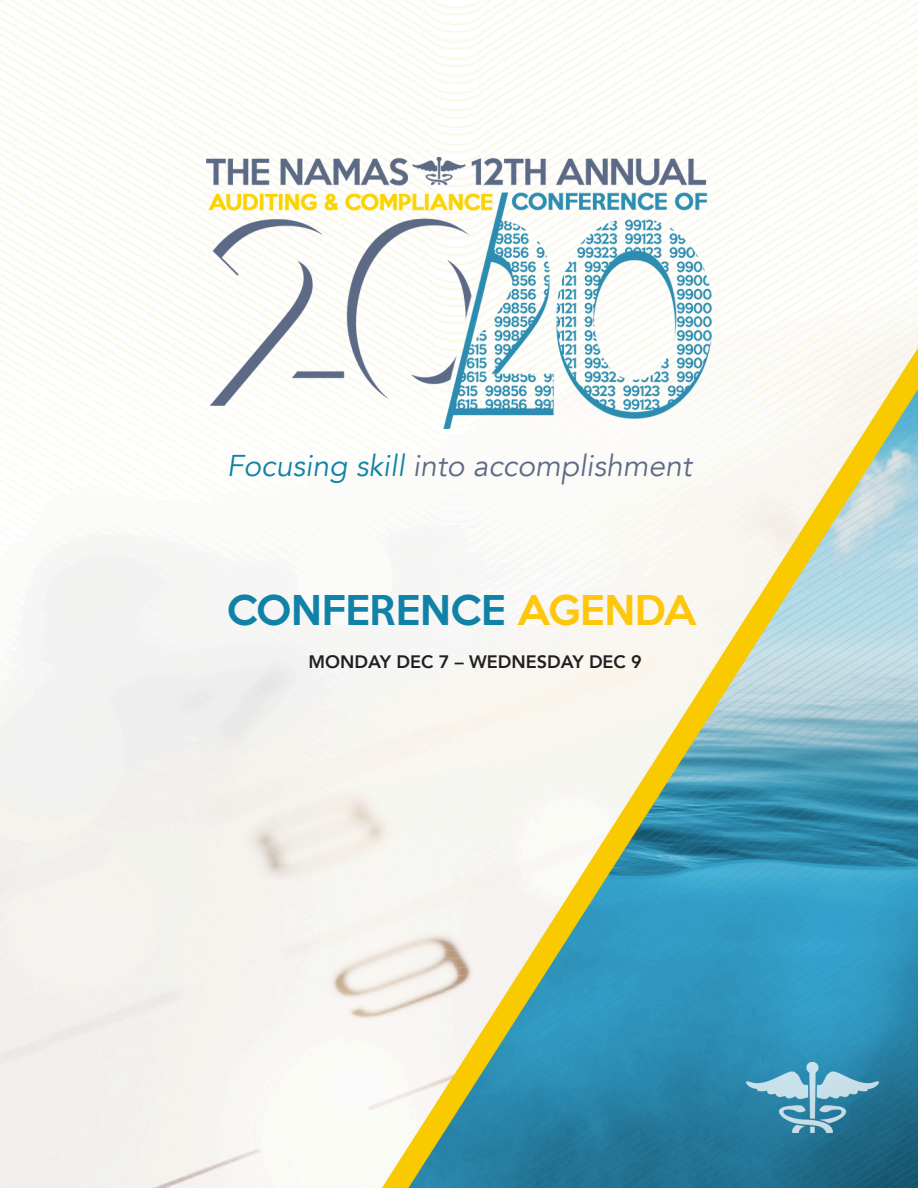
<style>
.page{position:relative;width:918px;height:1188px;background:#fff}
.page>*{position:absolute;margin:0;border:0;box-sizing:border-box;transform-origin:0 0}
.t1{font:500 37.5px "Keep Calm";color:#1082a7}
.t2{font:italic 30px "Avenir";color:#5e6b85}
.t3{font:800 18px "Avenir";color:#231f20}
.s1{color:#1082a7}
.s2{color:#fec70c}
</style>
<div class="page">
<img style="left:0;top:0;width:918px;height:1188px">
<img style="left:206px;top:158px;width:506px;height:271px">
<img style="left:747px;top:1063px;width:131px;height:69px">
<p class="t2" style="left:227px;top:447px;width:466px"><span class="s1">Focusing skill</span> into accomplishment</p>
<p class="t1" style="left:227px;top:578px;width:472px">CONFERENCE <span class="s2">AGENDA</span></p>
<p class="t3" style="left:308px;top:647px;width:335px">MONDAY DEC 7 – WEDNESDAY DEC 9</p>
</div>
